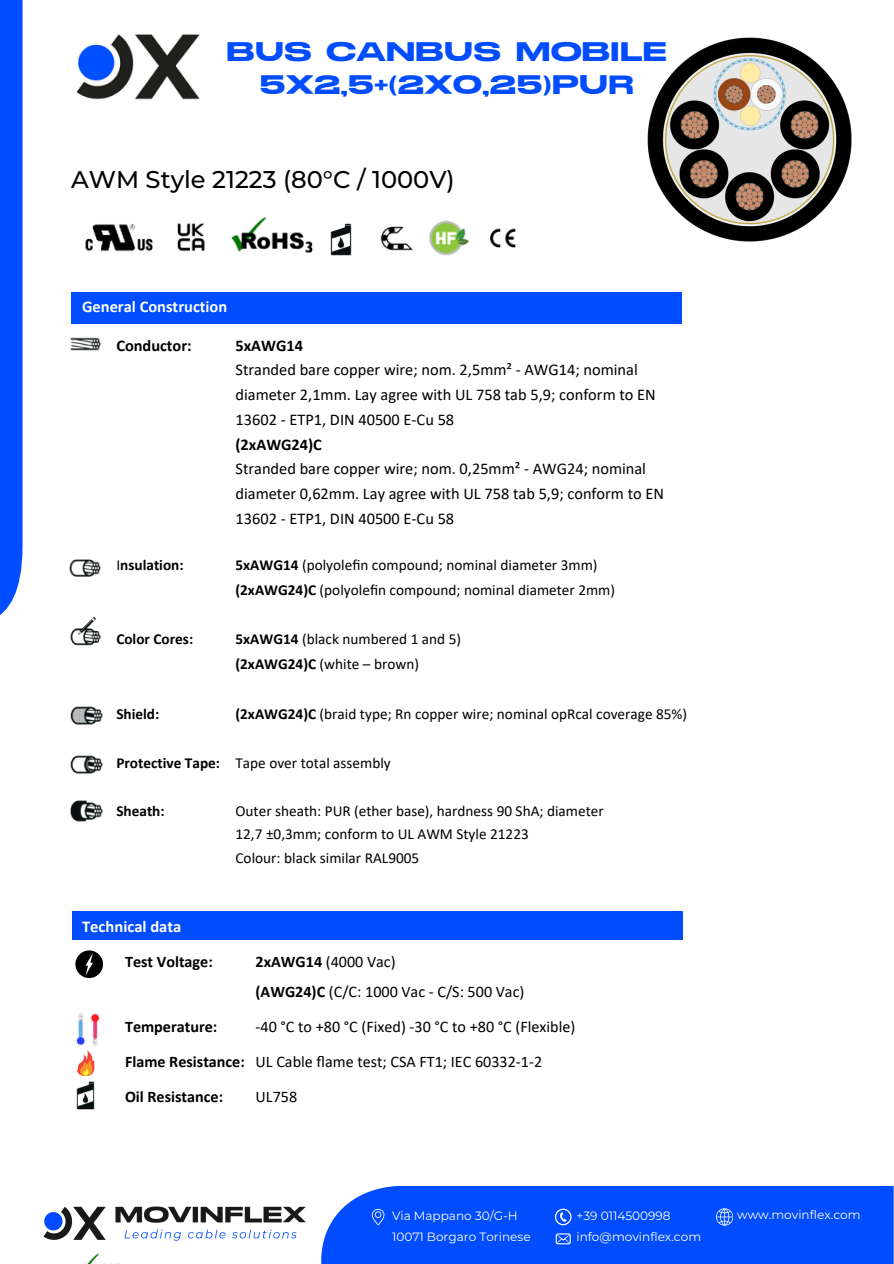
<style>
.page{position:relative;width:894px;height:1264px;background:#fff}
.page>*{position:absolute;margin:0;border:0;box-sizing:border-box;transform-origin:0 0}
.t1{font:26.85px/32.7px "Stretch Pro";color:#004cff;text-align:center}
.t2{font:500 24.15px "Montserrat";color:#000}
.t3{font:700 16.5px "Calibri";color:#fff}
.t4{font:16.35px/24.8px "Calibri";color:#000}
.t5{font:700 16.35px "Calibri";color:#000}
.t6{font:16.2px/34.8px "Calibri";color:#000}
.t7{font:700 16.2px/34.8px "Calibri";color:#000}
.t8{font:15.3px/24.8px "Calibri";color:#000}
.t9{font:700 15.3px "Calibri";color:#000}
.t10{font:12px/21.1px "Montserrat";color:#fff}
.s1{font-weight:700}
.s2{font-weight:400}
</style>
<div class="page">
<div style="left:0;top:0;width:23px;height:623px;background:#004cff"></div>
<div style="left:321px;top:1185px;width:572px;height:78px;background:#004cff"></div>
<svg style="left:372px;top:1208px;width:12px;height:17px"></svg>
<svg style="left:555px;top:1208px;width:16px;height:17px"></svg>
<svg style="left:555px;top:1233px;width:15px;height:11px"></svg>
<svg style="left:716px;top:1208px;width:16px;height:17px"></svg>
<img style="left:43px;top:1206px;width:62px;height:34px">
<img style="left:105px;top:1206px;width:201px;height:35px">
<img style="left:70px;top:337px;width:31px;height:14px">
<div style="left:71px;top:292px;width:611px;height:31px;background:#004cff"></div>
<img style="left:88px;top:1253px;width:11px;height:10px">
<img style="left:647px;top:37px;width:205px;height:205px">
<img style="left:85px;top:217px;width:228px;height:36px">
<img style="left:330px;top:223px;width:22px;height:33px">
<img style="left:429px;top:220px;width:41px;height:36px">
<img style="left:69px;top:559px;width:32px;height:18px">
<img style="left:70px;top:616px;width:31px;height:30px">
<img style="left:70px;top:706px;width:33px;height:19px">
<img style="left:70px;top:800px;width:33px;height:22px">
<img style="left:70px;top:755px;width:33px;height:19px">
<img style="left:489px;top:228px;width:27px;height:20px">
<img style="left:380px;top:226px;width:33px;height:25px">
<div style="left:72px;top:911px;width:611px;height:29px;background:#004cff"></div>
<div style="left:75px;top:950px;width:28px;height:28px;background:#000;border-radius:50%"></div>
<svg style="left:85px;top:953px;width:8px;height:22px"></svg>
<svg style="left:76px;top:1013px;width:24px;height:63px"></svg>
<img style="left:76px;top:1081px;width:19px;height:28px">
<img style="left:76px;top:34px;width:124px;height:66px">
<p class="t1" style="left:226px;top:36px;width:442px">BUS CANBUS MOBILE<br>5X2,5+(2X0,25)PUR</p>
<p class="t2" style="left:71px;top:165px;width:385px">AWM Style 21223 (80°C / 1000V)</p>
<h3 class="t3" style="left:82px;top:299px;width:147px">General Construction</h3>
<p class="t5" style="left:116px;top:338px;width:77px">Conductor:</p>
<p class="t4" style="left:235px;top:334px;width:430px"><span class="s1">5xAWG14<br></span>Stranded bare copper wire; nom. 2,5mm² - AWG14; nominal diameter 2,1mm. Lay agree with UL 758 tab 5,9; conform to EN 13602 - ETP1, DIN 40500 E-Cu 58<br><span class="s1">(2xAWG24)C<br></span>Stranded bare copper wire; nom. 0,25mm² - AWG24; nominal diameter 0,62mm. Lay agree with UL 758 tab 5,9; conform to EN 13602 - ETP1, DIN 40500 E-Cu 58</p>
<p class="t9" style="left:116px;top:558px;width:69px"><span class="s2">I</span>nsulation:</p>
<h3 class="t9" style="left:116px;top:633px;width:78px">Color Cores:</h3>
<p class="t9" style="left:116px;top:707px;width:45px">Shield:</p>
<h3 class="t9" style="left:116px;top:756px;width:105px">Protective Tape:</h3>
<h3 class="t9" style="left:116px;top:804px;width:50px">Sheath:</h3>
<p class="t8" style="left:235px;top:554px;width:381px"><span class="s1">5xAWG14</span> (polyolefin compound; nominal diameter 3mm) <span class="s1">(2xAWG24)C</span> (polyolefin compound; nominal diameter 2mm)</p>
<p class="t8" style="left:235px;top:628px;width:227px"><span class="s1">5xAWG14</span> (black numbered 1 and 5) <span class="s1">(2xAWG24)C</span> (white – brown)</p>
<h4 class="t8" style="left:235px;top:702px;width:453px"><span class="s1">(2xAWG24)C</span> (braid type; Rn copper wire; nominal opRcal coverage 85%)</h4>
<h3 class="t8" style="left:235px;top:752px;width:157px">Tape over total assembly</h3>
<h3 class="t8" style="left:235px;top:799px;width:370px;line-height:23.7px">Outer sheath: PUR (ether base), hardness 90 ShA; diameter<br>12,7 ±0,3mm; conform to UL AWM Style 21223<br>Colour: black similar RAL9005</h3>
<p class="t3" style="left:82px;top:919px;width:101px">Technical data</p>
<h4 class="t7" style="left:125px;top:945px;width:89px">Test Voltage:</h4>
<p class="t7" style="left:125px;top:1010px;width:121px">Temperature:<br>Flame Resistance:<br>Oil Resistance:</p>
<p class="t6" style="left:255px;top:947px;width:270px;line-height:30.3px"><span class="s1">2xAWG14</span> (4000 Vac)<br><span class="s1">(AWG24)C</span> (C/C: 1000 Vac - C/S: 500 Vac)</p>
<p class="t6" style="left:255px;top:1010px;width:321px">-40 °C to +80 °C (Fixed) -30 °C to +80 °C (Flexible)<br>UL Cable flame test; CSA FT1; IEC 60332-1-2<br>UL758</p>
<p class="t10" style="left:392px;top:1204px;width:140px">Via Mappano 30/G-H<br>10071 Borgaro Torinese</p>
<p class="t10" style="left:576px;top:1204px;width:96px">+39 0114500998</p>
<h1 class="t10" style="left:576px;top:1225px;width:126px">info@movinflex.com</h1>
<h2 class="t10" style="left:736px;top:1203px;width:125px">www.movinflex.com</h2>
</div>
